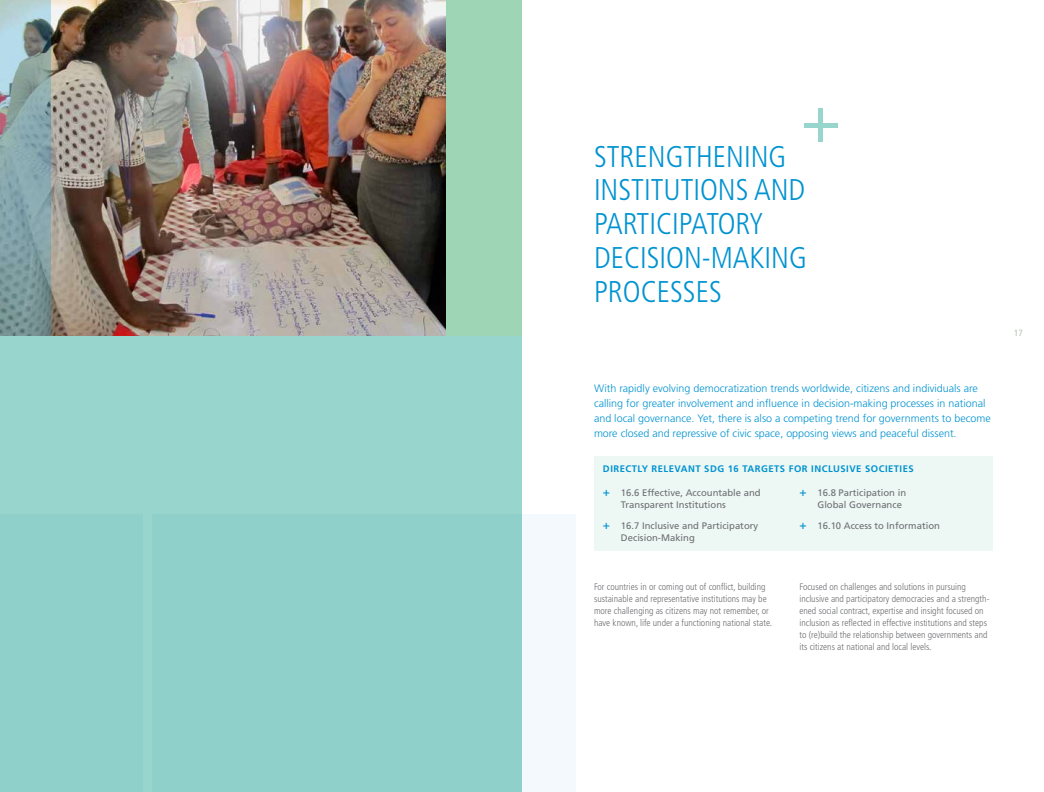
<style>
.page{position:relative;width:1044px;height:792px;background:#fff}
.page>*{position:absolute;margin:0;border:0;box-sizing:border-box;transform-origin:0 0}
.t1{font:300 condensed 30px/34px "Frutiger";color:#0093d0}
.t2{font:300 10.8px/15px "Frutiger";color:#0093d0}
.t3{font:300 condensed 9.5px/12px "Frutiger";color:#6d6e71}
.t4{font:9.5px/12px "Frutiger";color:#6d6e71}
.t5{font:700 9.5px "Frutiger";letter-spacing:.05em;color:#0093d0}
.t6{font:condensed 9px "Frutiger";color:#b6c0b6}
.s1{font-size:12px;color:#0093d0}
</style>
<div class="page">
<div style="left:0;top:0;width:522px;height:792px;background:#90d0ca"></div>
<hr style="left:819px;top:109px;width:4px;height:33px;background:#98d5cc">
<div style="left:804px;top:123px;width:34px;height:5px;background:#98d5cc"></div>
<div style="left:594px;top:456px;width:399px;height:94px;background:#edf7f4"></div>
<div style="left:347px;top:0;width:175px;height:336px;background:#9ed5b4"></div>
<div style="left:522px;top:514px;width:54px;height:278px;background:#f3f9fc"></div>
<img style="left:51px;top:0;width:394px;height:336px">
<svg style="left:0;top:0;width:51px;height:336px;background:#88a4a8"></svg>
<h1 class="t1" style="left:594px;top:140px;width:214px">STRENGTHENING<br>INSTITUTIONS AND<br>PARTICIPATORY<br>DECISION-MAKING<br>PROCESSES</h1>
<p class="t2" style="left:594px;top:381px;width:398px">With rapidly evolving democratization trends worldwide, citizens and individuals are calling for greater involvement and influence in decision-making processes in national and local governance. Yet, there is also a competing trend for governments to become more closed and repressive of civic space, opposing views and peaceful dissent.</p>
<p class="t5" style="left:603px;top:463px;width:312px">DIRECTLY RELEVANT SDG 16 TARGETS FOR INCLUSIVE SOCIETIES</p>
<p class="t4" style="left:621px;top:487px;width:141px;text-indent:-18px"><span class="s1">+</span> 16.6 Effective, Accountable and<br>Transparent Institutions</p>
<p class="t4" style="left:621px;top:520px;width:139px;text-indent:-18px"><span class="s1">+</span> 16.7 Inclusive and Participatory<br>Decision-Making</p>
<p class="t4" style="left:817px;top:487px;width:90px;text-indent:-18px"><span class="s1">+</span> 16.8 Participation in<br>Global Governance</p>
<p class="t4" style="left:799px;top:520px;width:142px"><span class="s1">+</span> 16.10 Access to Information</p>
<p class="t3" style="left:594px;top:581px;width:180px">For countries in or coming out of conflict, building sustainable and representative institutions may be more challenging as citizens may not remember, or have known, life under a functioning national state.</p>
<p class="t3" style="left:800px;top:581px;width:192px">Focused on challenges and solutions in pursuing inclusive and participatory democracies and a strength&shy;ened social contract, expertise and insight focused on inclusion as reflected in effective institutions and steps to (re)build the relationship between governments and its citizens at national and local levels.</p>
<p class="t6" style="left:1014px;top:327px;width:10px">17</p>
</div>
